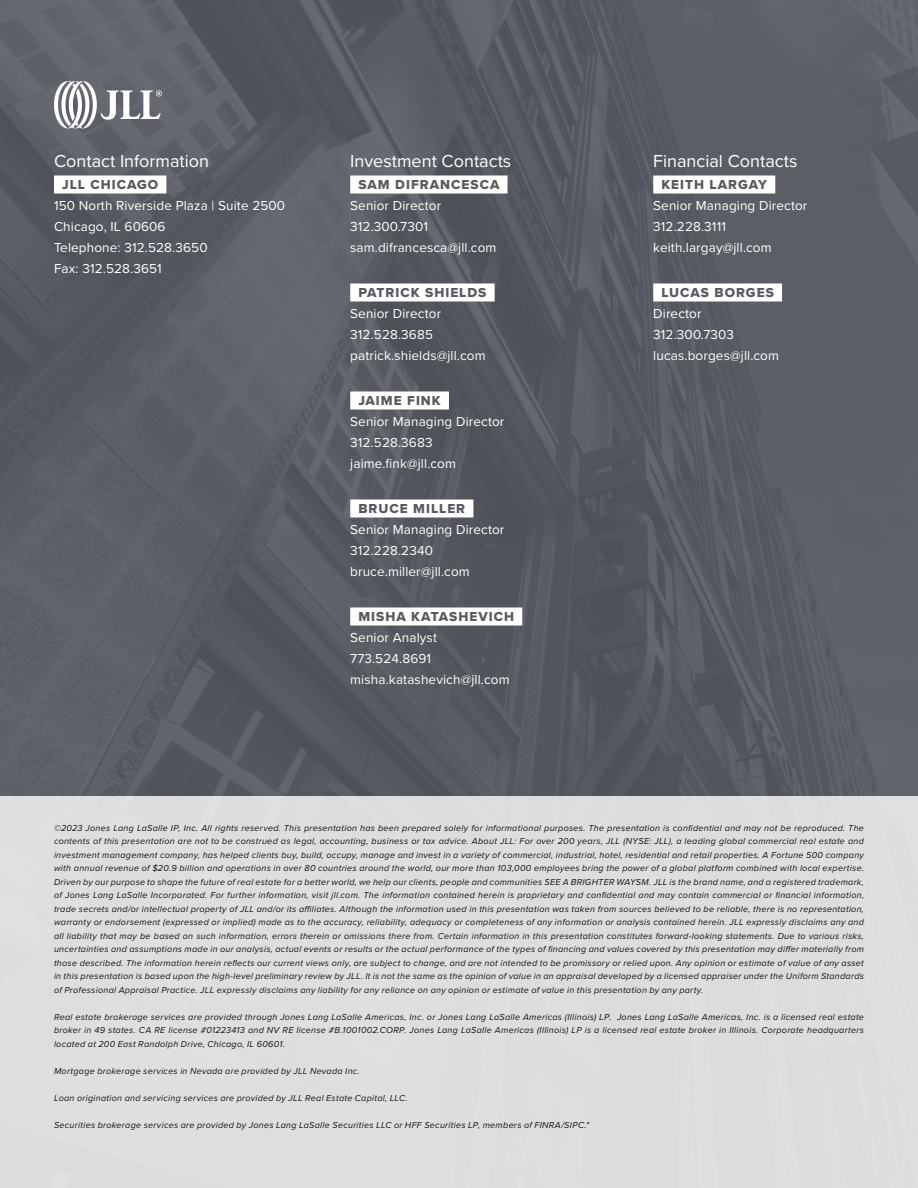
<style>
.page{position:relative;width:918px;height:1188px;background:#fff}
.page>*{position:absolute;margin:0;border:0;box-sizing:border-box;transform-origin:0 0}
.t1{font:18px "Proxima Nova";color:#fff}
.t2{font:13.5px/21px "Proxima Nova";letter-spacing:.01em;color:#fff}
.t3{font:13.5px "Proxima Nova Extrabld";letter-spacing:.075em;color:#575b61}
.t4{font:italic 9px/13.5px "Proxima Nova";letter-spacing:.03em;color:#000;text-align:justify}
</style>
<div class="page">
<img style="left:0;top:0;width:918px;height:796px">
<div style="left:0;top:796px;width:918px;height:392px;background:#dddedf"></div>
<div style="left:54px;top:176px;width:112px;height:18px;background:#fff"></div>
<div style="left:350px;top:176px;width:158px;height:18px;background:#fff"></div>
<div style="left:350px;top:284px;width:145px;height:18px;background:#fff"></div>
<div style="left:350px;top:392px;width:99px;height:18px;background:#fff"></div>
<div style="left:350px;top:500px;width:123px;height:18px;background:#fff"></div>
<div style="left:350px;top:608px;width:172px;height:18px;background:#fff"></div>
<div style="left:653px;top:176px;width:122px;height:18px;background:#fff"></div>
<div style="left:653px;top:284px;width:129px;height:18px;background:#fff"></div>
<svg style="left:54px;top:81px;width:108px;height:47px"></svg>
<h1 class="t1" style="left:54px;top:148px;width:157px">Contact Information</h1>
<h2 class="t3" style="left:62px;top:174px;width:98px">JLL CHICAGO</h2>
<h2 class="t2" style="left:54px;top:194px;width:233px">150 North Riverside Plaza | Suite 2500<br>Chicago, IL 60606<br>Telephone: 312.528.3650<br>Fax: 312.528.3651</h2>
<h1 class="t1" style="left:350px;top:148px;width:163px">Investment Contacts</h1>
<h2 class="t3" style="left:358px;top:174px;width:143px">SAM DIFRANCESCA</h2>
<h2 class="t2" style="left:350px;top:194px;width:148px">Senior Director<br>312.300.7301 sam.difrancesca@jll.com</h2>
<h2 class="t3" style="left:358px;top:282px;width:130px">PATRICK SHIELDS</h2>
<h2 class="t2" style="left:350px;top:302px;width:137px">Senior Director<br>312.528.3685 patrick.shields@jll.com</h2>
<h2 class="t3" style="left:358px;top:390px;width:84px">JAIME FINK</h2>
<h2 class="t2" style="left:350px;top:410px;width:156px">Senior Managing Director<br>312.528.3683 jaime.fink@jll.com</h2>
<h2 class="t3" style="left:358px;top:498px;width:108px">BRUCE MILLER</h2>
<h2 class="t2" style="left:350px;top:518px;width:156px">Senior Managing Director<br>312.228.2340 bruce.miller@jll.com</h2>
<h2 class="t3" style="left:358px;top:606px;width:157px">MISHA KATASHEVICH</h2>
<h2 class="t2" style="left:350px;top:626px;width:161px">Senior Analyst<br>773.524.8691 misha.katashevich@jll.com</h2>
<h1 class="t1" style="left:653px;top:148px;width:146px">Financial Contacts</h1>
<h2 class="t3" style="left:661px;top:174px;width:107px">KEITH LARGAY</h2>
<h2 class="t2" style="left:653px;top:194px;width:156px">Senior Managing Director<br>312.228.3111 keith.largay@jll.com</h2>
<h2 class="t3" style="left:661px;top:282px;width:114px">LUCAS BORGES</h2>
<h2 class="t2" style="left:653px;top:302px;width:127px">Director<br>312.300.7303 lucas.borges@jll.com</h2>
<p class="t4" style="left:54px;top:820px;width:812px">©2023 Jones Lang LaSalle IP, Inc. All rights reserved. This presentation has been prepared solely for informational purposes. The presentation is confidential and may not be reproduced. The contents of this presentation are not to be construed as legal, accounting, business or tax advice. About JLL: For over 200 years, JLL (NYSE: JLL), a leading global commercial real estate and investment management company, has helped clients buy, build, occupy, manage and invest in a variety of commercial, industrial, hotel, residential and retail properties. A Fortune 500 company with annual revenue of $20.9 billion and operations in over 80 countries around the world, our more than 103,000 employees bring the power of a global platform combined with local expertise.<br>Driven by our purpose to shape the future of real estate for a better world, we help our clients, people and communities SEE A BRIGHTER WAYSM. JLL is the brand name, and a registered trademark, of Jones Lang LaSalle Incorporated. For further information, visit jll.com. The information contained herein is proprietary and confidential and may contain commercial or financial information, trade secrets and/or intellectual property of JLL and/or its affiliates. Although the information used in this presentation was taken from sources believed to be reliable, there is no representation, warranty or endorsement (expressed or implied) made as to the accuracy, reliability, adequacy or completeness of any information or analysis contained herein. JLL expressly disclaims any and all liability that may be based on such information, errors therein or omissions there from. Certain information in this presentation constitutes forward-looking statements. Due to various risks, uncertainties and assumptions made in our analysis, actual events or results or the actual performance of the types of financing and values covered by this presentation may differ materially from those described. The information herein reflects our current views only, are subject to change, and are not intended to be promissory or relied upon. Any opinion or estimate of value of any asset in this presentation is based upon the high-level preliminary review by JLL. It is not the same as the opinion of value in an appraisal developed by a licensed appraiser under the Uniform Standards of Professional Appraisal Practice. JLL expressly disclaims any liability for any reliance on any opinion or estimate of value in this presentation by any party.</p>
<p class="t4" style="left:54px;top:1009px;width:812px">Real estate brokerage services are provided through Jones Lang LaSalle Americas, Inc. or Jones Lang LaSalle Americas (Illinois) LP. Jones Lang LaSalle Americas, Inc. is a licensed real estate broker in 49 states. CA RE license #01223413 and NV RE license #B.1001002.CORP. Jones Lang LaSalle Americas (Illinois) LP is a licensed real estate broker in Illinois. Corporate headquarters located at 200 East Randolph Drive, Chicago, IL 60601.</p>
<p class="t4" style="left:54px;top:1063px;width:307px">Mortgage brokerage services in Nevada are provided by JLL Nevada Inc.</p>
<p class="t4" style="left:54px;top:1090px;width:355px">Loan origination and servicing services are provided by JLL Real Estate Capital, LLC.</p>
<p class="t4" style="left:54px;top:1117px;width:537px">Securities brokerage services are provided by Jones Lang LaSalle Securities LLC or HFF Securities LP, members of FINRA/SIPC."</p>
</div>
